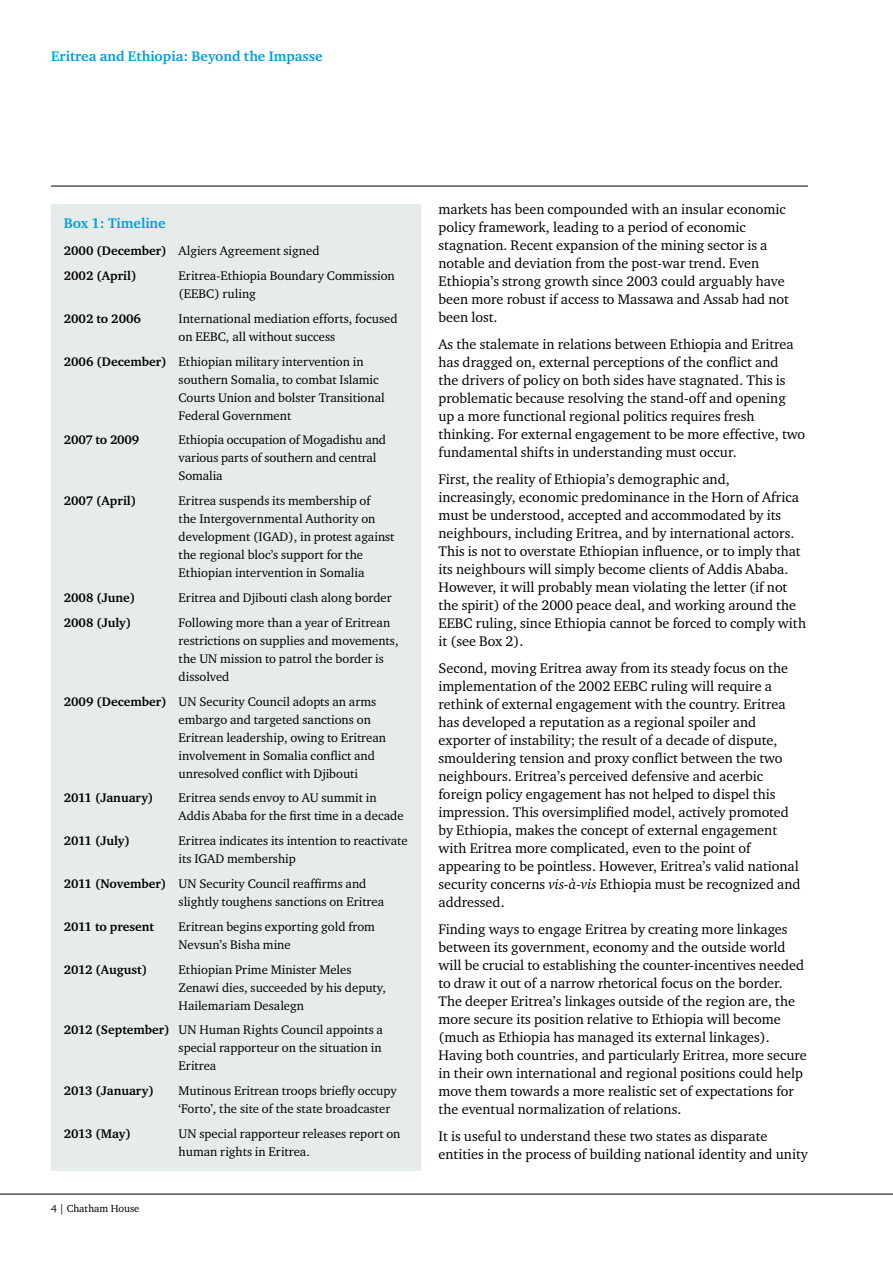
<style>
.page{position:relative;width:893px;height:1263px;background:#fff}
.page>*{position:absolute;margin:0;border:0;box-sizing:border-box;transform-origin:0 0}
.t1{font:14.25px/18px "Charter ITC";color:#000}
.t2{font:700 14.25px "Charter ITC";color:#009ee0}
.t3{font:12.75px/18px "Charter ITC";color:#000}
.t4{font:700 12.75px/24.8px "Charter ITC";color:#000}
.t5{font:10.5px "Charter ITC";color:#000}
.s1{font-weight:400}
.s2{font-weight:700}
.s3{font-style:italic}
</style>
<div class="page">
<hr style="left:51px;top:186px;width:757px;height:1px;background:#000">
<hr style="left:0;top:1194px;width:892px;height:1px;background:#000">
<div style="left:51px;top:204px;width:369px;height:967px;background:#e6ecec"></div>
<p class="t2" style="left:51px;top:47px;width:273px">Eritrea and Ethiopia: Beyond the Impasse</p>
<p class="t2" style="left:64px;top:214px;width:103px">Box 1: Timeline</p>
<p class="t4" style="left:64px;top:238px;width:257px">2000 (December) <span class="s1">Algiers Agreement signed<br></span>2002 (April)</p>
<p class="t3" style="left:179px;top:266px;width:218px">Eritrea-Ethiopia Boundary Commission (EEBC) ruling</p>
<p class="t4" style="left:64px;top:306px;width:79px">2002 to 2006</p>
<p class="t3" style="left:179px;top:309px;width:221px">International mediation efforts, focused on EEBC, all without success</p>
<p class="t3" style="left:179px;top:352px;width:208px;text-indent:-115px"><span class="s2">2006 (December)</span> Ethiopian military intervention in southern Somalia, to combat Islamic Courts Union and bolster Transitional Federal Government</p>
<p class="t4" style="left:64px;top:427px;width:77px">2007 to 2009</p>
<p class="t3" style="left:179px;top:431px;width:209px">Ethiopia occupation of Mogadishu and various parts of southern and central<br>Somalia</p>
<p class="t4" style="left:64px;top:488px;width:74px">2007 (April)</p>
<p class="t3" style="left:179px;top:491px;width:217px">Eritrea suspends its membership of<br>the Intergovernmental Authority on development (IGAD), in protest against the regional bloc’s support for the Ethiopian intervention in Somalia</p>
<p class="t4" style="left:64px;top:585px;width:73px">2008 (June)</p>
<p class="t3" style="left:179px;top:588px;width:215px">Eritrea and Djibouti clash along border</p>
<p class="t4" style="left:64px;top:610px;width:69px">2008 (July)</p>
<p class="t3" style="left:179px;top:613px;width:221px">Following more than a year of Eritrean restrictions on supplies and movements, the UN mission to patrol the border is dissolved</p>
<p class="t3" style="left:179px;top:692px;width:209px;text-indent:-115px"><span class="s2">2009 (December)</span> UN Security Council adopts an arms embargo and targeted sanctions on Eritrean leadership, owing to Eritrean involvement in Somalia conflict and unresolved conflict with Djibouti</p>
<p class="t4" style="left:64px;top:785px;width:91px">2011 (January)</p>
<p class="t3" style="left:179px;top:789px;width:227px">Eritrea sends envoy to AU summit in<br>Addis Ababa for the first time in a decade</p>
<p class="t4" style="left:64px;top:828px;width:68px">2011 (July)</p>
<p class="t3" style="left:179px;top:831px;width:231px">Eritrea indicates its intention to reactivate its IGAD membership</p>
<p class="t3" style="left:179px;top:874px;width:207px;text-indent:-115px"><span class="s2">2011 (November)</span> UN Security Council reaffirms and slightly toughens sanctions on Eritrea</p>
<p class="t4" style="left:64px;top:914px;width:92px">2011 to present</p>
<p class="t3" style="left:179px;top:917px;width:198px">Eritrean begins exporting gold from<br>Nevsun’s Bisha mine</p>
<p class="t4" style="left:64px;top:957px;width:85px">2012 (August)</p>
<p class="t3" style="left:179px;top:960px;width:209px">Ethiopian Prime Minister Meles<br>Zenawi dies, succeeded by his deputy,<br>Hailemariam Desalegn</p>
<p class="t3" style="left:179px;top:1021px;width:206px;text-align:justify;text-indent:-115px"><span class="s2">2012 (September)</span> UN Human Rights Council appoints a special rapporteur on the situation in Eritrea</p>
<p class="t4" style="left:64px;top:1078px;width:92px">2013 (January)</p>
<p class="t3" style="left:179px;top:1081px;width:220px">Mutinous Eritrean troops briefly occupy ‘Forto’, the site of the state broadcaster</p>
<p class="t4" style="left:64px;top:1121px;width:69px">2013 (May)</p>
<p class="t3" style="left:179px;top:1124px;width:223px">UN special rapporteur releases report on human rights in Eritrea.</p>
<p class="t5" style="left:51px;top:1202px;width:90px">4 | Chatham House</p>
<p class="t1" style="left:438px;top:199px;width:352px">markets has been compounded with an insular economic policy framework, leading to a period of economic stagnation. Recent expansion of the mining sector is a notable and deviation from the post-war trend. Even Ethiopia’s strong growth since 2003 could arguably have been more robust if access to Massawa and Assab had not been lost.</p>
<p class="t1" style="left:438px;top:334px;width:368px">As the stalemate in relations between Ethiopia and Eritrea has dragged on, external perceptions of the conflict and<br>the drivers of policy on both sides have stagnated. This is problematic because resolving the stand-off and opening up a more functional regional politics requires fresh thinking. For external engagement to be more effective, two fundamental shifts in understanding must occur.</p>
<p class="t1" style="left:438px;top:469px;width:369px">First, the reality of Ethiopia’s demographic and, increasingly, economic predominance in the Horn of Africa must be understood, accepted and accommodated by its neighbours, including Eritrea, and by international actors.<br>This is not to overstate Ethiopian influence, or to imply that its neighbours will simply become clients of Addis Ababa.<br>However, it will probably mean violating the letter (if not the spirit) of the 2000 peace deal, and working around the EEBC ruling, since Ethiopia cannot be forced to comply with it (see Box 2).</p>
<p class="t1" style="left:438px;top:658px;width:364px">Second, moving Eritrea away from its steady focus on the implementation of the 2002 EEBC ruling will require a rethink of external engagement with the country. Eritrea has developed a reputation as a regional spoiler and exporter of instability; the result of a decade of dispute, smouldering tension and proxy conflict between the two neighbours. Eritrea’s perceived defensive and acerbic foreign policy engagement has not helped to dispel this impression. This oversimplified model, actively promoted by Ethiopia, makes the concept of external engagement with Eritrea more complicated, even to the point of appearing to be pointless. However, Eritrea’s valid national security concerns <span class="s3">vis-à-vis</span> Ethiopia must be recognized and addressed.</p>
<p class="t1" style="left:438px;top:919px;width:370px">Finding ways to engage Eritrea by creating more linkages between its government, economy and the outside world will be crucial to establishing the counter-incentives needed to draw it out of a narrow rhetorical focus on the border.<br>The deeper Eritrea’s linkages outside of the region are, the more secure its position relative to Ethiopia will become (much as Ethiopia has managed its external linkages).<br>Having both countries, and particularly Eritrea, more secure in their own international and regional positions could help move them towards a more realistic set of expectations for the eventual normalization of relations.</p>
<p class="t1" style="left:438px;top:1126px;width:371px">It is useful to understand these two states as disparate entities in the process of building national identity and unity</p>
</div>
